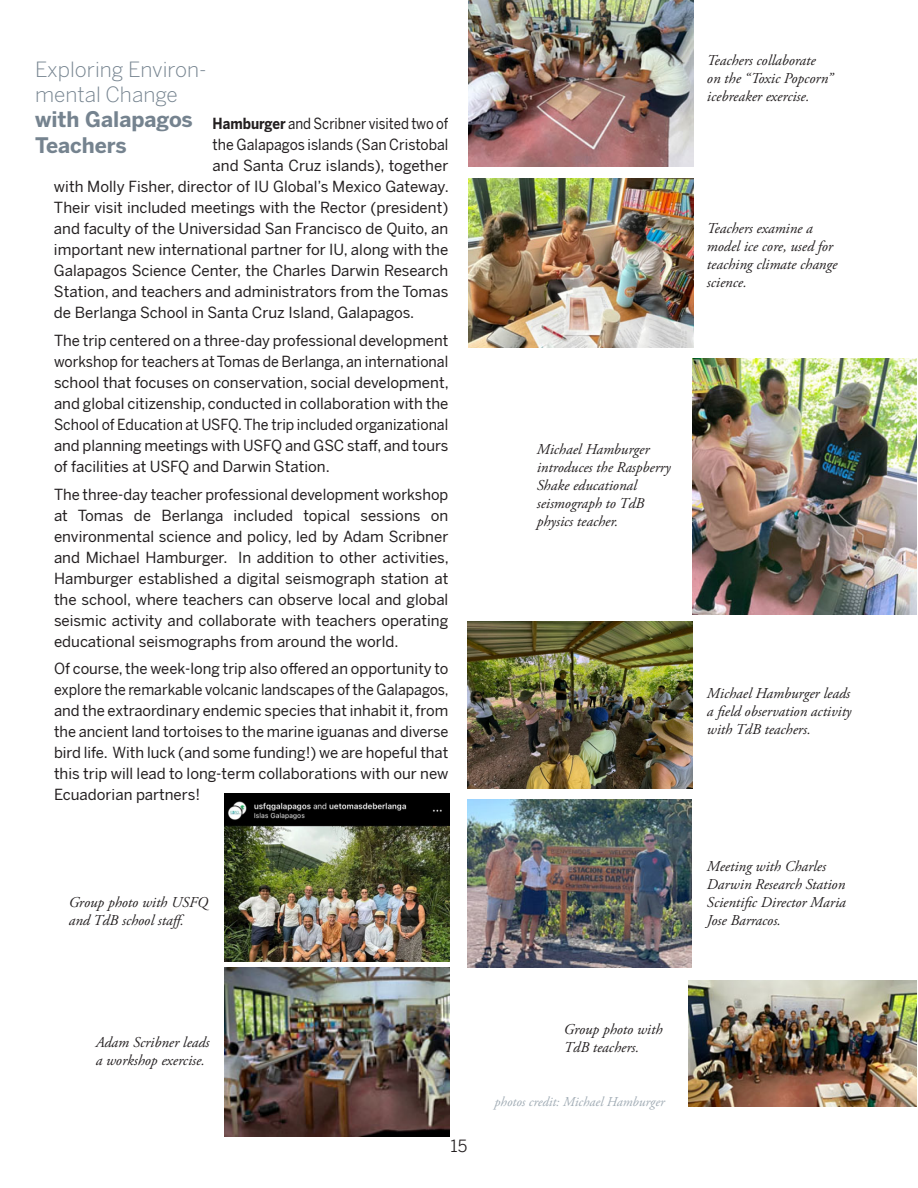
<style>
.page{position:relative;width:918px;height:1188px;background:#fff}
.page>*{position:absolute;margin:0;border:0;box-sizing:border-box;transform-origin:0 0}
.t1{font:300 21px/25.2px "Benton Sans";color:#75838f}
.t2{font:700 21px "Benton Sans";color:#75838f}
.t3{font:16.5px "Benton Sans";color:#231f20}
.t4{font:15px/21px "Benton Sans";color:#231f20;text-align:justify}
.t5{font:italic 15px/18px "Adobe Garamond Pro";color:#231f20}
.t6{font:15px "Benton Sans";color:#231f20;scale:.88 1}
.t7{font:15px "Benton Sans";color:#231f20;scale:.94 1}
.t8{font:italic 13.5px "Adobe Garamond Pro";color:#a1acb5}
.s1{font-weight:700}
</style>
<div class="page">
<img style="left:225px;top:794px;width:224px;height:168px">
<img style="left:225px;top:968px;width:224px;height:168px">
<img style="left:468px;top:0;width:225px;height:167px">
<img style="left:468px;top:178px;width:225px;height:169px">
<img style="left:692px;top:358px;width:224px;height:257px">
<img style="left:468px;top:621px;width:224px;height:167px">
<img style="left:468px;top:800px;width:224px;height:168px">
<img style="left:688px;top:980px;width:228px;height:127px">
<h2 class="t1" style="left:35px;top:57px;width:173px">Exploring Environ&shy;mental Change</h2>
<p class="t2" style="left:35px;top:107px;width:159px">with Galapagos</p>
<h2 class="t2" style="left:35px;top:132px;width:93px">Teachers</h2>
<p class="t6" style="left:213px;top:115px;width:269px"><span class="s1">Hamburger</span> and Scribner visited two of</p>
<p class="t7" style="left:213px;top:136px;width:252px">the Galapagos islands (San Cristobal</p>
<p class="t4" style="left:213px;top:155px;width:237px">and Santa Cruz islands), together</p>
<p class="t4" style="left:54px;top:176px;width:396px">with Molly Fisher, director of IU Global’s Mexico Gateway.</p>
<p class="t4" style="left:54px;top:197px;width:396px">Their visit included meetings with the Rector (president)</p>
<p class="t4" style="left:54px;top:218px;width:396px">and faculty of the Universidad San Francisco de Quito, an</p>
<p class="t4" style="left:54px;top:239px;width:396px">important new international partner for IU, along with the</p>
<p class="t4" style="left:54px;top:260px;width:396px">Galapagos Science Center, the Charles Darwin Research</p>
<p class="t4" style="left:54px;top:281px;width:396px">Station, and teachers and administrators from the Tomas</p>
<p class="t4" style="left:54px;top:302px;width:362px">de Berlanga School in Santa Cruz Island, Galapagos.</p>
<p class="t4" style="left:54px;top:330px;width:396px">The trip centered on a three-day professional development workshop for teachers at Tomas de Berlanga, an international school that focuses on conservation, social development, and global citizenship, conducted in collaboration with the School of Education at USFQ.The trip included organizational and planning meetings with USFQ and GSC staff, and tours of facilities at USFQ and Darwin Station.</p>
<p class="t4" style="left:54px;top:484px;width:396px">The three-day teacher professional development workshop at Tomas de Berlanga included topical sessions on environmental science and policy, led by Adam Scribner and Michael Hamburger. In addition to other activities, Hamburger established a digital seismograph station at the school, where teachers can observe local and global seismic activity and collaborate with teachers operating educational seismographs from around the world.</p>
<p class="t4" style="left:54px;top:659px;width:396px">Of course, the week-long trip also offered an opportunity to explore the remarkable volcanic landscapes of the Galapagos, and the extraordinary endemic species that inhabit it, from the ancient land tortoises to the marine iguanas and diverse bird life. With luck (and some funding!) we are hopeful that this trip will lead to long-term collaborations with our new Ecuadorian partners!</p>
<p class="t5" style="left:69px;top:894px;width:141px">Group photo with USFQ and TdB school staff.</p>
<p class="t5" style="left:707px;top:52px;width:127px">Teachers collaborate on the “Toxic Popcorn” icebreaker exercise.</p>
<p class="t5" style="left:707px;top:220px;width:132px">Teachers examine a model ice core, used for teaching climate change science.</p>
<p class="t5" style="left:537px;top:440px;width:136px">Michael Hamburger introduces the Raspberry<br>Shake educational seismograph to TdB physics teacher.</p>
<p class="t5" style="left:707px;top:685px;width:146px;text-align:justify">Michael Hamburger leads a field observation activity with TdB teachers.</p>
<p class="t5" style="left:707px;top:857px;width:140px">Meeting with Charles<br>Darwin Research Station<br>Scientific Director Maria<br>Jose Barracos.</p>
<p class="t5" style="left:96px;top:1033px;width:115px">Adam Scribner leads a workshop exercise.</p>
<p class="t3" style="left:451px;top:1136px;width:18px">15</p>
<p class="t5" style="left:564px;top:1020px;width:100px">Group photo with<br>TdB teachers.</p>
<p class="t8" style="left:495px;top:1094px;width:172px">photos credit: Michael Hamburger</p>
</div>
